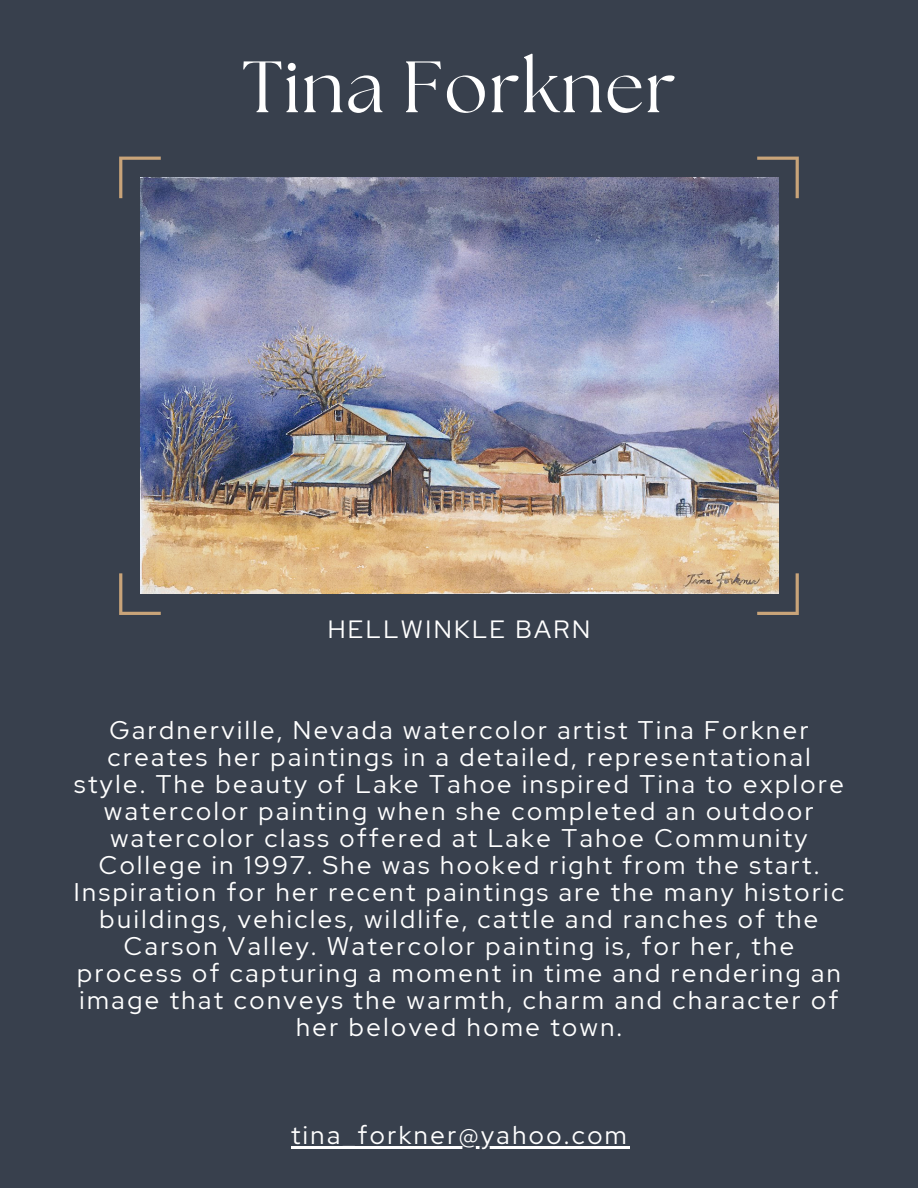
<style>
.page{position:relative;width:918px;height:1188px;background:#38404d}
.page>*{position:absolute;margin:0;border:0;box-sizing:border-box;transform-origin:0 0}
.t1{font:72.6px "The Seasons";letter-spacing:.02em;color:#fff}
.t2{font:25.5px/27px "Red Hat Display";letter-spacing:.1em;color:#fff;text-align:center}
.t3{font:24.9px "Red Hat Display";letter-spacing:.1em;color:#fff}
</style>
<div class="page">
<svg style="left:119px;top:157px;width:42px;height:41px"></svg>
<svg style="left:757px;top:573px;width:41px;height:42px"></svg>
<svg style="left:119px;top:573px;width:42px;height:42px"></svg>
<svg style="left:757px;top:157px;width:41px;height:41px"></svg>
<img style="left:140px;top:178px;width:638px;height:416px">
<hr style="left:291px;top:1147px;width:338px;height:2px;background:#fff">
<p class="t1" style="left:242px;top:54px;width:435px">Tina Forkner</p>
<p class="t3" style="left:328px;top:613px;width:264px">HELLWINKLE BARN</p>
<p class="t2" style="left:74px;top:717px;width:772px">Gardnerville, Nevada watercolor artist Tina Forkner creates her paintings in a detailed, representational style. The beauty of Lake Tahoe inspired Tina to explore watercolor painting when she completed an outdoor watercolor class offered at Lake Tahoe Community College in 1997. She was hooked right from the start.<br>Inspiration for her recent paintings are the many historic buildings, vehicles, wildlife, cattle and ranches of the Carson Valley. Watercolor painting is, for her, the process of capturing a moment in time and rendering an image that conveys the warmth, charm and character of her beloved home town.</p>
<p class="t2" style="left:291px;top:1122px;width:337px">tina_forkner@yahoo.com</p>
</div>
